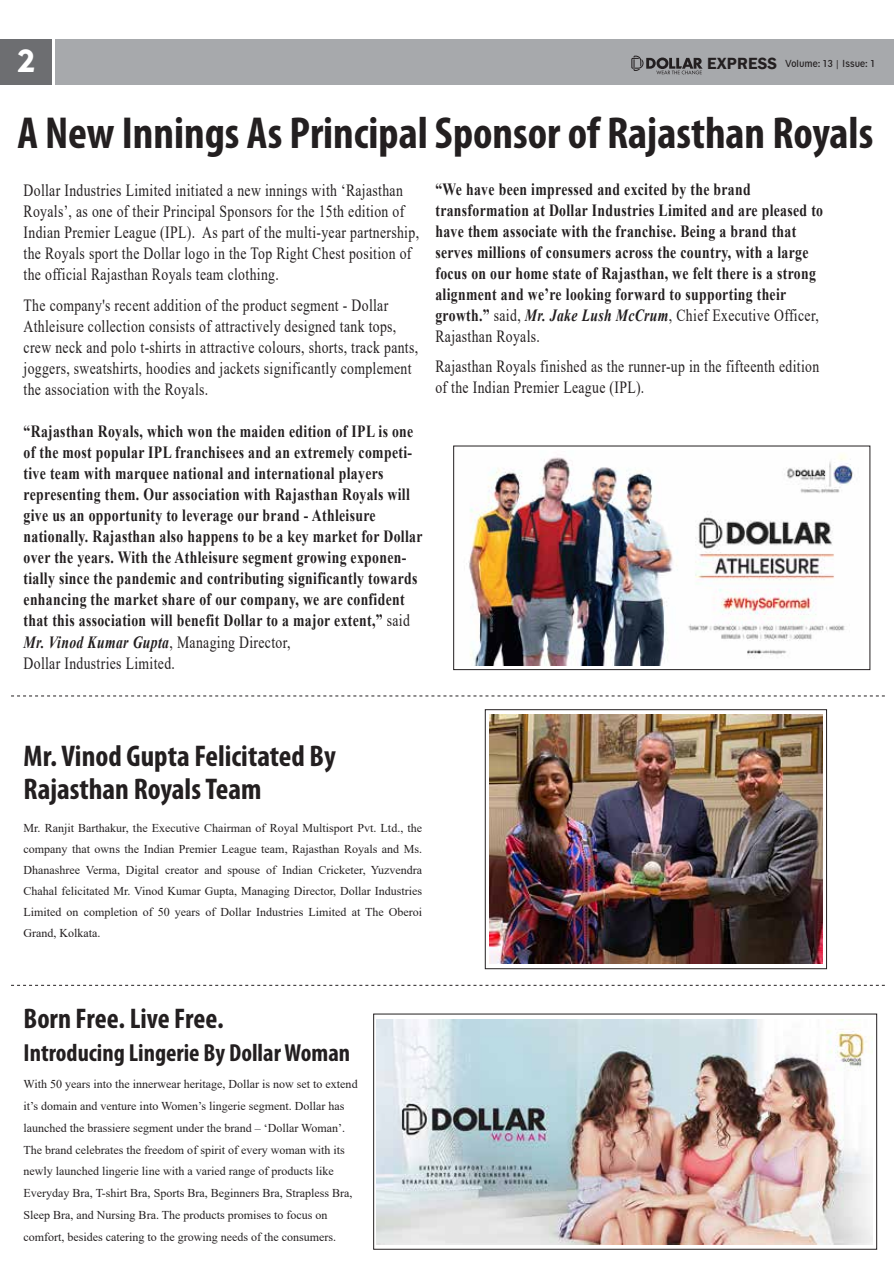
<style>
.page{position:relative;width:894px;height:1264px;background:#fff}
.page>*{position:absolute;margin:0;border:0;box-sizing:border-box;transform-origin:0 0}
.t1{font:700 condensed 45px "Myriad Pro";color:#231f20}
.t2{font:31.65px "Geometric 415 BT Black A";color:#fff}
.t3{font:700 condensed 30px/33px "Myriad Pro";color:#231f20}
.t4{font:700 condensed 28.5px "Myriad Pro";color:#231f20}
.t5{font:700 condensed 24.75px "Myriad Pro";color:#231f20}
.t6{font:700 17.1px/21px "Times New Roman";letter-spacing:.025em;color:#231f20;scale:.8 1}
.t7{font:17.1px/21px "Times New Roman";letter-spacing:.025em;color:#231f20;scale:.8 1}
.t8{font:12px/21.8px "Times New Roman";color:#231f20;text-align:justify}
.t9{font:condensed 9.15px "Geometric 212 BT";color:#231f20}
.s1{font-family:"Franklin Gothic";font-weight:600;font-stretch:normal;font-size:16.65px}
.s2{font-weight:400}
.s3{font-style:italic}
</style>
<div class="page">
<div style="left:55px;top:39px;width:838px;height:46px;background:#a7a9ac"></div>
<div style="left:0;top:39px;width:52px;height:46px;background:#6d6e71"></div>
<svg style="left:631px;top:56px;width:71px;height:18px"></svg>
<svg style="left:11px;top:695px;width:874px;height:1px"></svg>
<img style="left:466px;top:454px;width:387px;height:211px">
<div style="left:485px;top:709px;width:341px;height:259px;border:1px solid #231f20"></div>
<img style="left:489px;top:714px;width:333px;height:249px">
<svg style="left:11px;top:984px;width:874px;height:1px"></svg>
<img style="left:376px;top:1019px;width:496px;height:225px">
<h2 class="t2" style="left:18px;top:41px;width:19px">2</h2>
<p class="t9" style="left:706px;top:58px;width:170px"><span class="s1">EXPRESS</span> Volume: 13 | Issue: 1</p>
<h1 class="t1" style="left:17px;top:105px;width:857px">A New Innings As Principal Sponsor of Rajasthan Royals</h1>
<p class="t7" style="left:24px;top:179px;width:495px">Dollar Industries Limited initiated a new innings with ‘Rajasthan Royals’, as one of their Principal Sponsors for the 15th edition of Indian Premier League (IPL). As part of the multi-year partnership, the Royals sport the Dollar logo in the Top Right Chest position of the official Rajasthan Royals team clothing.</p>
<p class="t7" style="left:24px;top:294px;width:494px">The company's recent addition of the product segment - Dollar Athleisure collection consists of attractively designed tank tops, crew neck and polo t-shirts in attractive colours, shorts, track pants, joggers, sweatshirts, hoodies and jackets significantly complement the association with the Royals.</p>
<p class="t6" style="left:24px;top:420px;width:500px">“Rajasthan Royals, which won the maiden edition of IPL is one of the most popular IPL franchisees and an extremely competi&shy;tive team with marquee national and international players representing them. Our association with Rajasthan Royals will give us an opportunity to leverage our brand - Athleisure nationally. Rajasthan also happens to be a key market for Dollar over the years. With the Athleisure segment growing exponen&shy;tially since the pandemic and contributing significantly towards enhancing the market share of our company, we are confident that this association will benefit Dollar to a major extent,” <span class="s2">said </span><span class="s3">Mr. Vinod Kumar Gupta</span><span class="s2">, Managing Director,<br>Dollar Industries Limited.</span></p>
<p class="t6" style="left:435px;top:178px;width:486px">“We have been impressed and excited by the brand transformation at Dollar Industries Limited and are pleased to have them associate with the franchise. Being a brand that serves millions of consumers across the country, with a large focus on our home state of Rajasthan, we felt there is a strong alignment and we’re looking forward to supporting their growth.” <span class="s2">said,</span> <span class="s3">Mr. Jake Lush McCrum</span><span class="s2">, Chief Executive Officer, Rajasthan Royals.</span></p>
<p class="t7" style="left:435px;top:355px;width:481px">Rajasthan Royals finished as the runner-up in the fifteenth edition of the Indian Premier League (IPL).</p>
<h3 class="t3" style="left:24px;top:739px;width:314px">Mr. Vinod Gupta Felicitated By<br>Rajasthan Royals Team</h3>
<p class="t8" style="left:24px;top:816px;width:400px;line-height:21px">Mr. Ranjit Barthakur, the Executive Chairman of Royal Multisport Pvt. Ltd., the company that owns the Indian Premier League team, Rajasthan Royals and Ms.<br>Dhanashree Verma, Digital creator and spouse of Indian Cricketer, Yuzvendra Chahal felicitated Mr. Vinod Kumar Gupta, Managing Director, Dollar Industries Limited on completion of 50 years of Dollar Industries Limited at The Oberoi Grand, Kolkata.</p>
<h3 class="t4" style="left:24px;top:1000px;width:202px">Born Free. Live Free.</h3>
<h3 class="t5" style="left:24px;top:1036px;width:328px">Introducing Lingerie By Dollar Woman</h3>
<p class="t8" style="left:24px;top:1072px;width:335px;text-align:left">With 50 years into the innerwear heritage, Dollar is now set to extend it’s domain and venture into Women’s lingerie segment. Dollar has launched the brassiere segment under the brand – ‘Dollar Woman’.<br>The brand celebrates the freedom of spirit of every woman with its newly launched lingerie line with a varied range of products like Everyday Bra, T-shirt Bra, Sports Bra, Beginners Bra, Strapless Bra, Sleep Bra, and Nursing Bra. The products promises to focus on comfort, besides catering to the growing needs of the consumers.</p>
</div>
